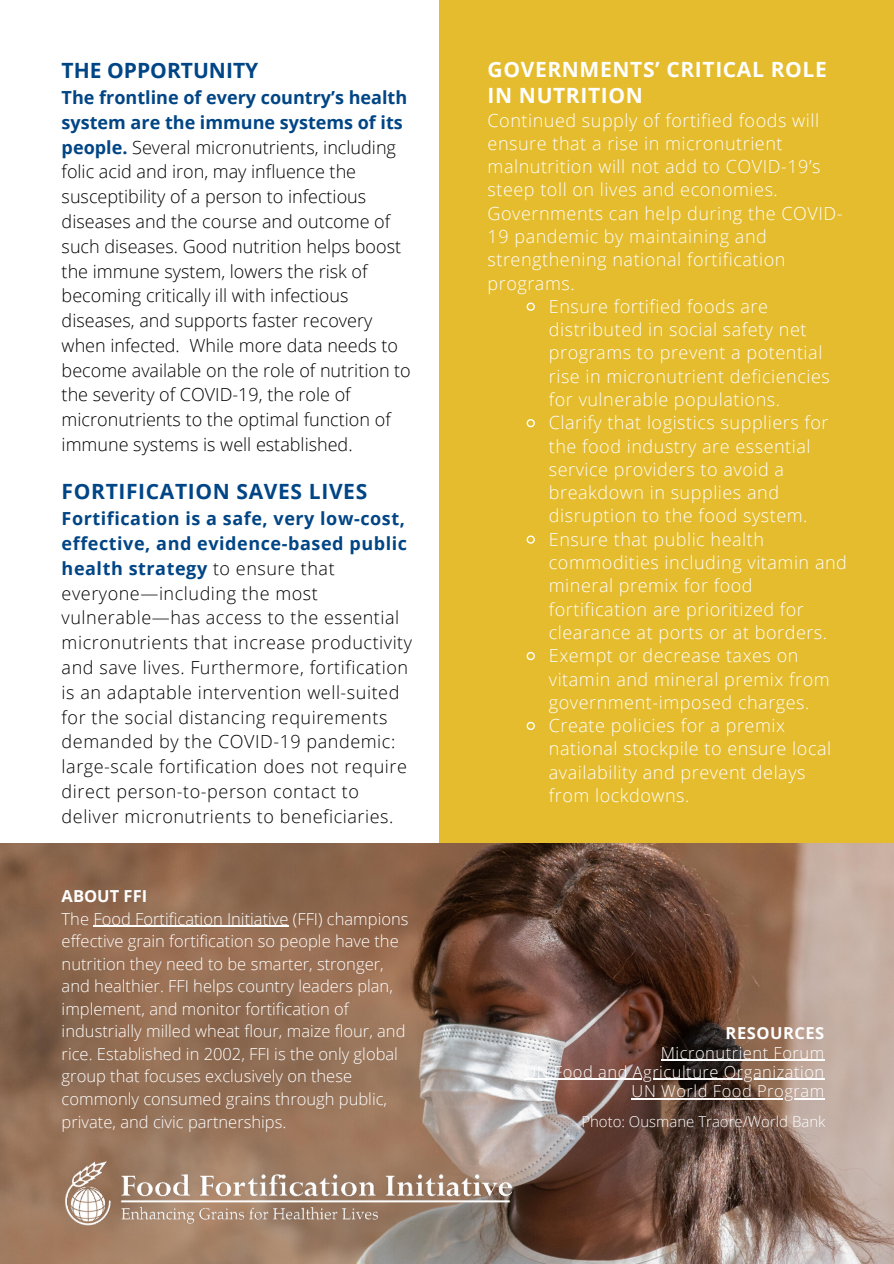
<style>
.page{position:relative;width:894px;height:1264px;background:#fff}
.page>*{position:absolute;margin:0;border:0;box-sizing:border-box;transform-origin:0 0}
.t1{font:700 21px/26px "Open Sans";letter-spacing:.03em;color:#fff}
.t2{font:700 21px "Open Sans";letter-spacing:.03em;color:#004585}
.t3{font:700 21px "Open Sans";color:#004585}
.t4{font:300 18px/23.2px "Open Sans";letter-spacing:.03em;color:#fff}
.t5{font:300 18px/24.8px "Open Sans";color:#000}
.t6{font:300 18px/24.8px "Open Sans";letter-spacing:.03em;color:#000}
.t7{font:300 16.5px/22.5px "Open Sans";color:#fff}
.t8{font:300 16.5px/19.2px "Open Sans";letter-spacing:.03em;color:#fff;text-align:right}
.t9{font:700 16.5px "Open Sans";letter-spacing:.03em;color:#fff}
.t10{font:700 16.5px "Open Sans";color:#fff}
.t11{font:300 15px "Open Sans";color:#fff}
.s1{font-weight:700;color:#004585}
</style>
<div class="page">
<div style="left:439px;top:0;width:454px;height:862px;background:#e5bc2e"></div>
<img style="left:0;top:843px;width:893px;height:420px">
<img style="left:62px;top:1155px;width:456px;height:72px">
<svg style="left:526px;top:302px;width:9px;height:9px"></svg>
<svg style="left:526px;top:419px;width:9px;height:9px"></svg>
<svg style="left:526px;top:535px;width:9px;height:9px"></svg>
<svg style="left:526px;top:652px;width:9px;height:9px"></svg>
<svg style="left:526px;top:721px;width:9px;height:9px"></svg>
<hr style="left:93px;top:925px;width:195px;height:2px;background:#fff">
<hr style="left:660px;top:1059px;width:164px;height:1px;background:#fff">
<hr style="left:524px;top:1078px;width:300px;height:1px;background:#fff">
<hr style="left:631px;top:1097px;width:193px;height:2px;background:#fff">
<p class="t3" style="left:62px;top:56px;width:198px">THE OPPORTUNITY</p>
<p class="t5" style="left:62px;top:85px;width:350px"><span class="s1">The frontline of every country’s health system are the immune systems of its people.</span> Several micronutrients, including folic acid and iron, may influence the susceptibility of a person to infectious diseases and the course and outcome of such diseases. Good nutrition helps boost the immune system, lowers the risk of becoming critically ill with infectious diseases, and supports faster recovery when infected. While more data needs to become available on the role of nutrition to the severity of COVID-19, the role of micronutrients to the optimal function of immune systems is well established.</p>
<p class="t2" style="left:62px;top:477px;width:307px">FORTIFICATION SAVES LIVES</p>
<p class="t6" style="left:62px;top:506px;width:352px"><span class="s1">Fortification is a safe, very low-cost, effective, and evidence-based public health strategy</span> to ensure that everyone—including the most vulnerable—has access to the essential micronutrients that increase productivity and save lives. Furthermore, fortification is an adaptable intervention well-suited for the social distancing requirements demanded by the COVID-19 pandemic: large-scale fortification does not require direct person-to-person contact to deliver micronutrients to beneficiaries.</p>
<p class="t10" style="left:62px;top:884px;width:87px">ABOUT FFI</p>
<p class="t7" style="left:62px;top:907px;width:348px">The Food Fortification Initiative (FFI) champions effective grain fortification so people have the nutrition they need to be smarter, stronger, and healthier. FFI helps country leaders plan, implement, and monitor fortification of industrially milled wheat flour, maize flour, and rice. Established in 2002, FFI is the only global group that focuses exclusively on these commonly consumed grains through public, private, and civic partnerships.</p>
<p class="t1" style="left:487px;top:56px;width:340px">GOVERNMENTS’ CRITICAL ROLE<br>IN NUTRITION</p>
<p class="t4" style="left:487px;top:108px;width:356px">Continued supply of fortified foods will ensure that a rise in micronutrient malnutrition will not add to COVID-19’s steep toll on lives and economies.<br>Governments can help during the COVID-19 pandemic by maintaining and strengthening national fortification programs.</p>
<p class="t4" style="left:548px;top:294px;width:299px">Ensure fortified foods are distributed in social safety net programs to prevent a potential rise in micronutrient deficiencies for vulnerable populations.<br>Clarify that logistics suppliers for the food industry are essential service providers to avoid a breakdown in supplies and disruption to the food system.<br>Ensure that public health commodities including vitamin and mineral premix for food fortification are prioritized for clearance at ports or at borders.<br>Exempt or decrease taxes on vitamin and mineral premix from government-imposed charges.<br>Create policies for a premix national stockpile to ensure local availability and prevent delays from lockdowns.</p>
<p class="t9" style="left:725px;top:1021px;width:100px">RESOURCES</p>
<p class="t8" style="left:524px;top:1042px;width:301px">Micronutrient Forum<br>UN Food and Agriculture Organization<br>UN World Food Program</p>
<p class="t11" style="left:581px;top:1110px;width:246px">Photo: Ousmane Traore/World Bank</p>
</div>
